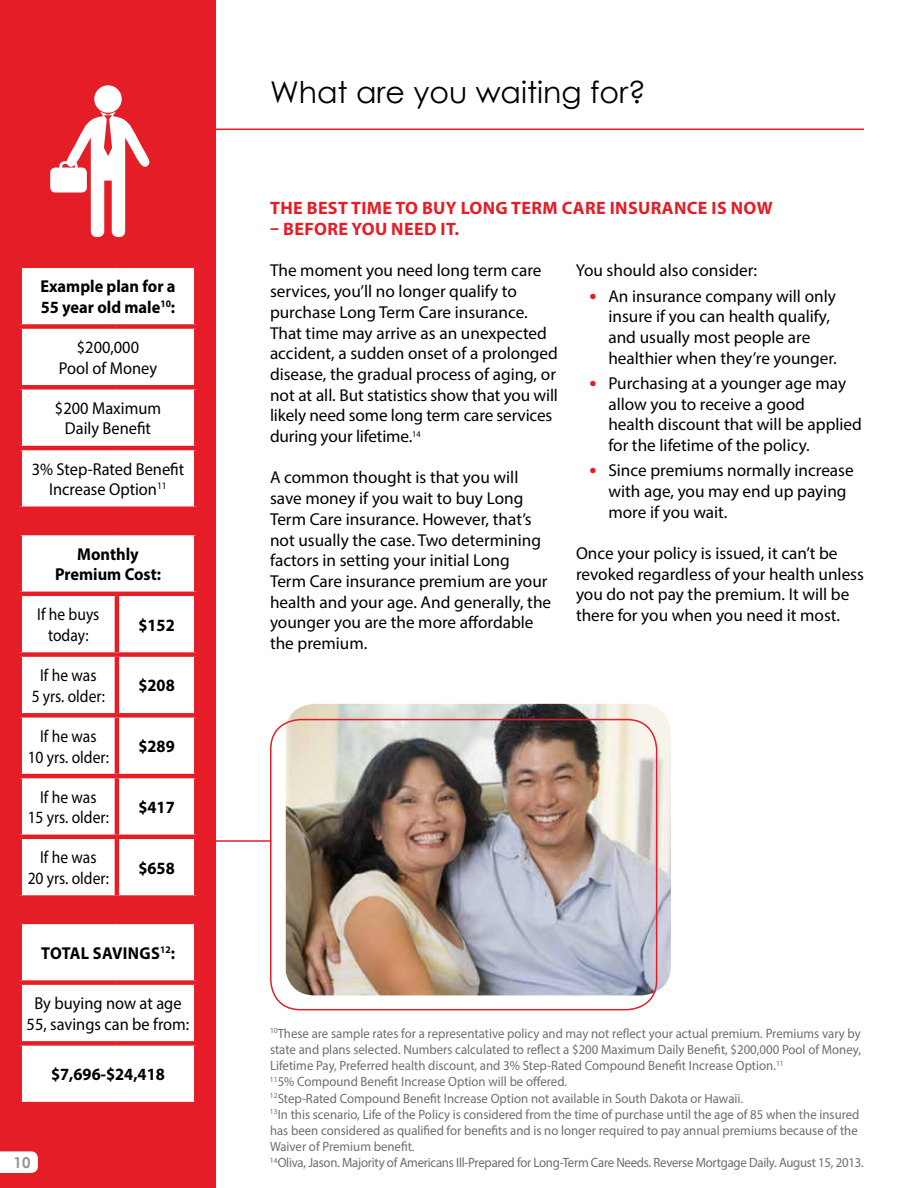
<style>
.page{position:relative;width:918px;height:1188px;background:#fff}
.page>*{position:absolute;margin:0;border:0;box-sizing:border-box;transform-origin:0 0}
.t1{font:30px "Century Gothic";color:#000}
.t2{font:700 18px "Myriad Pro";letter-spacing:.02em;color:#e51d26}
.t3{font:17.25px/20.7px "Myriad Pro";color:#000}
.t4{font:17.25px/20.7px "Myriad Pro";color:#000;text-align:center;scale:.95 1}
.t5{font:17.25px/20.7px "Myriad Pro";color:#000;text-align:center;scale:.9 1}
.t6{font:700 17.25px/20.7px "Myriad Pro";color:#000;scale:.95 1}
.t7{font:700 17.25px "Myriad Pro";letter-spacing:.02em;color:#000;scale:.95 1}
.t8{font:700 15px "Century Gothic";color:#939598}
.t9{font:13.5px/16.2px "Myriad Pro";color:#6d6e71;scale:.95 1}
.s1{font-weight:700;font-size:21px;color:#e51d26}
</style>
<div class="page">
<div style="left:0;top:0;width:216px;height:1188px;background:#e51d26"></div>
<svg style="left:0;top:1151px;width:38px;height:22px"></svg>
<hr style="left:207px;top:129px;width:657px;height:1px;background:#e51d26">
<img style="left:286px;top:704px;width:385px;height:291px">
<svg style="left:50px;top:85px;width:100px;height:152px"></svg>
<div style="left:57px;top:170px;width:23px;height:21px;background:#fff"></div>
<hr style="left:211px;top:840px;width:60px;height:2px;background:#e51d26">
<div style="left:270px;top:719px;width:387px;height:291px;border:2px solid #e51d26;border-radius:30px"></div>
<div style="left:22px;top:268px;width:172px;height:834px;background:#fff"></div>
<div style="left:17px;top:324px;width:100px;height:5px;background:#e51d26"></div>
<div style="left:117px;top:324px;width:82px;height:5px;background:#e51d26"></div>
<div style="left:17px;top:385px;width:100px;height:5px;background:#e51d26"></div>
<div style="left:117px;top:385px;width:82px;height:5px;background:#e51d26"></div>
<hr style="left:17px;top:446px;width:100px;height:4px;background:#e51d26">
<hr style="left:117px;top:446px;width:82px;height:4px;background:#e51d26">
<hr style="left:17px;top:507px;width:100px;height:4px;background:#e51d26">
<hr style="left:117px;top:507px;width:82px;height:4px;background:#e51d26">
<hr style="left:17px;top:531px;width:100px;height:4px;background:#e51d26">
<hr style="left:117px;top:531px;width:82px;height:4px;background:#e51d26">
<hr style="left:17px;top:592px;width:100px;height:4px;background:#e51d26">
<hr style="left:117px;top:592px;width:82px;height:4px;background:#e51d26">
<hr style="left:115px;top:596px;width:4px;height:56px;background:#e51d26">
<div style="left:17px;top:652px;width:100px;height:5px;background:#e51d26"></div>
<div style="left:117px;top:652px;width:82px;height:5px;background:#e51d26"></div>
<hr style="left:115px;top:657px;width:4px;height:56px;background:#e51d26">
<div style="left:17px;top:713px;width:100px;height:5px;background:#e51d26"></div>
<div style="left:117px;top:713px;width:82px;height:5px;background:#e51d26"></div>
<hr style="left:115px;top:718px;width:4px;height:56px;background:#e51d26">
<hr style="left:17px;top:774px;width:100px;height:4px;background:#e51d26">
<hr style="left:117px;top:774px;width:82px;height:4px;background:#e51d26">
<hr style="left:115px;top:778px;width:4px;height:57px;background:#e51d26">
<hr style="left:17px;top:835px;width:100px;height:4px;background:#e51d26">
<hr style="left:117px;top:835px;width:82px;height:4px;background:#e51d26">
<hr style="left:115px;top:839px;width:4px;height:56px;background:#e51d26">
<div style="left:17px;top:895px;width:100px;height:5px;background:#e51d26"></div>
<div style="left:117px;top:895px;width:82px;height:5px;background:#e51d26"></div>
<hr style="left:17px;top:920px;width:100px;height:4px;background:#e51d26">
<hr style="left:117px;top:920px;width:82px;height:4px;background:#e51d26">
<div style="left:17px;top:980px;width:100px;height:5px;background:#e51d26"></div>
<div style="left:117px;top:980px;width:82px;height:5px;background:#e51d26"></div>
<div style="left:17px;top:1041px;width:100px;height:5px;background:#e51d26"></div>
<div style="left:117px;top:1041px;width:82px;height:5px;background:#e51d26"></div>
<p class="t6" style="left:40px;top:276px;width:144px">Example plan for a<br>55 year old male<sup>10</sup>:</p>
<p class="t4" style="left:59px;top:337px;width:105px">$200,000<br>Pool of Money</p>
<p class="t4" style="left:55px;top:397px;width:113px">$200 Maximum<br>Daily Benefit</p>
<p class="t4" style="left:32px;top:458px;width:162px">3% Step-Rated Benefit<br>Increase Option<sup>11</sup></p>
<p class="t6" style="left:55px;top:543px;width:113px;text-align:center">Monthly<br>Premium Cost:</p>
<p class="t5" style="left:37px;top:604px;width:71px">If he buys today:</p>
<p class="t6" style="left:138px;top:614px;width:40px">$152</p>
<p class="t5" style="left:32px;top:665px;width:83px">If he was<br>5 yrs. older:</p>
<p class="t6" style="left:138px;top:675px;width:40px">$208</p>
<p class="t5" style="left:28px;top:725px;width:92px">If he was<br>10 yrs. older:</p>
<p class="t6" style="left:138px;top:735px;width:40px">$289</p>
<p class="t5" style="left:28px;top:786px;width:92px">If he was<br>15 yrs. older:</p>
<p class="t6" style="left:138px;top:796px;width:40px">$417</p>
<p class="t5" style="left:28px;top:847px;width:92px">If he was<br>20 yrs. older:</p>
<p class="t6" style="left:138px;top:857px;width:40px">$658</p>
<p class="t7" style="left:41px;top:942px;width:142px">TOTAL SAVINGS<sup>12</sup>:</p>
<p class="t4" style="left:27px;top:993px;width:173px">By buying now at age<br>55, savings can be from:</p>
<p class="t6" style="left:51px;top:1063px;width:121px">$7,696-$24,418</p>
<p class="t8" style="left:14px;top:1151px;width:18px">10</p>
<h1 class="t1" style="left:270px;top:71px;width:377px">What are you waiting for?</h1>
<p class="t2" style="left:270px;top:196px;width:504px">THE BEST TIME TO BUY LONG TERM CARE INSURANCE IS NOW</p>
<p class="t2" style="left:270px;top:217px;width:191px">– BEFORE YOU NEED IT.</p>
<p class="t3" style="left:270px;top:260px;width:290px">The moment you need long term care services, you’ll no longer qualify to purchase Long Term Care insurance.<br>That time may arrive as an unexpected accident, a sudden onset of a prolonged disease, the gradual process of aging, or not at all. But statistics show that you will likely need some long term care services during your lifetime.<sup>14</sup></p>
<p class="t3" style="left:270px;top:467px;width:283px">A common thought is that you will save money if you wait to buy Long Term Care insurance. However, that’s not usually the case. Two determining factors in setting your initial Long<br>Term Care insurance premium are your health and your age. And generally, the younger you are the more affordable the premium.</p>
<p class="t3" style="left:576px;top:260px;width:183px">You should also consider:</p>
<p class="t3" style="left:608px;top:285px;width:230px;text-indent:-19px"><span class="s1">•</span> An insurance company will only insure if you can health qualify, and usually most people are healthier when they’re younger.</p>
<p class="t3" style="left:608px;top:373px;width:255px;text-indent:-19px"><span class="s1">•</span> Purchasing at a younger age may allow you to receive a good<br>health discount that will be applied for the lifetime of the policy.</p>
<p class="t3" style="left:608px;top:460px;width:247px;text-indent:-19px"><span class="s1">•</span> Since premiums normally increase with age, you may end up paying more if you wait.</p>
<p class="t3" style="left:576px;top:543px;width:289px">Once your policy is issued, it can’t be revoked regardless of your health unless you do not pay the premium. It will be there for you when you need it most.</p>
<p class="t9" style="left:270px;top:1025px;width:626px"><sup>10</sup>These are sample rates for a representative policy and may not reflect your actual premium. Premiums vary by state and plans selected. Numbers calculated to reflect a $200 Maximum Daily Benefit, $200,000 Pool of Money, Lifetime Pay, Preferred health discount, and 3% Step-Rated Compound Benefit Increase Option.<sup>11<br>11</sup>5% Compound Benefit Increase Option will be offered.<br><sup>12</sup>Step-Rated Compound Benefit Increase Option not available in South Dakota or Hawaii.<br><sup>13</sup>In this scenario, Life of the Policy is considered from the time of purchase until the age of 85 when the insured has been considered as qualified for benefits and is no longer required to pay annual premiums because of the Waiver of Premium benefit.<br><sup>14</sup>Oliva, Jason. Majority of Americans Ill-Prepared for Long-Term Care Needs. Reverse Mortgage Daily. August 15, 2013.</p>
</div>
